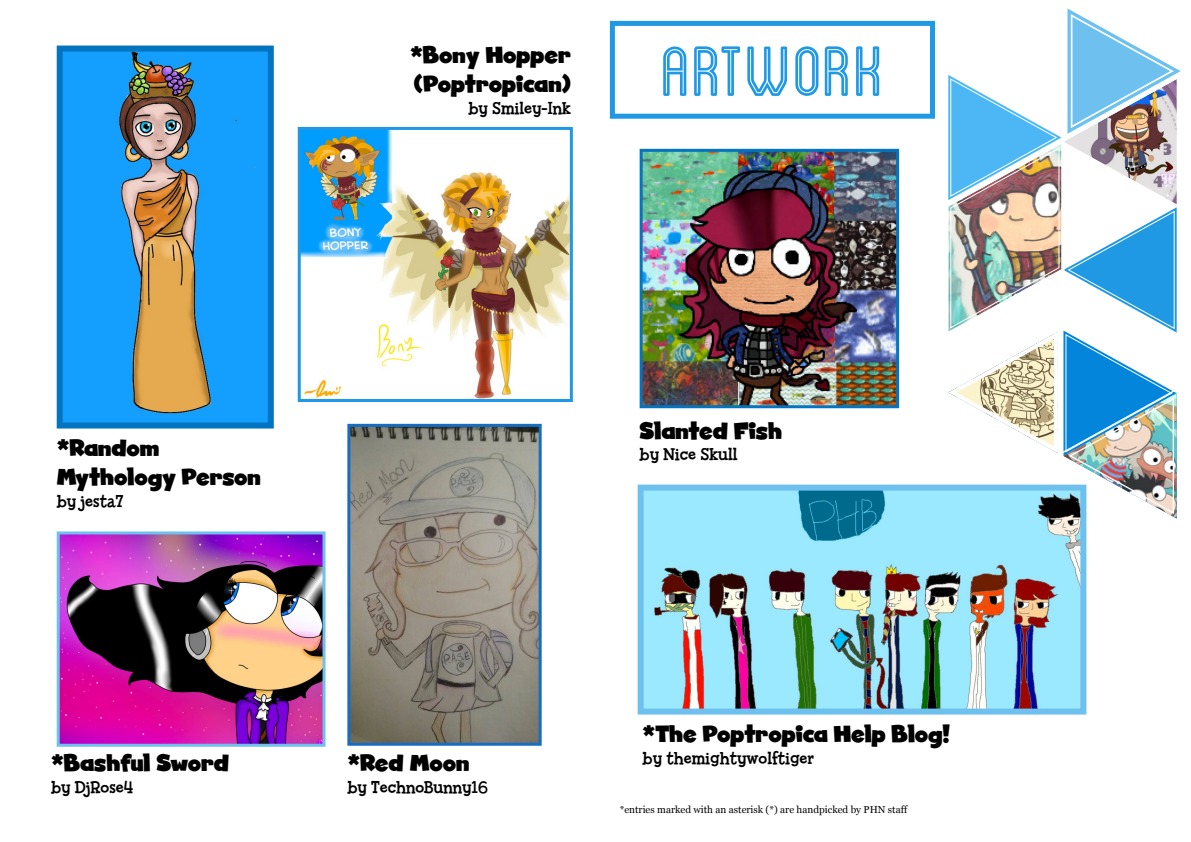
<style>
.page{position:relative;width:1191px;height:842px;background:#fff}
.page>*{position:absolute;margin:0;border:0;box-sizing:border-box;transform-origin:0 0}
.t1{font:100px "Blanch Caps Inline";color:#2099e5}
.t2{font:24px/28.8px "Ghost Kid AOE";color:#000}
.t3{font:18px "Billy Serif";color:#000}
.t4{font:10px "Georgia";color:#000}
</style>
<div class="page">
<img style="left:938px;top:8px;width:243px;height:518px">
<div style="left:610px;top:21px;width:325px;height:98px;border:5px solid #2099e5"></div>
<img style="left:643px;top:153px;width:252px;height:251px">
<div style="left:639px;top:149px;width:260px;height:259px;border:3px solid #0375c0"></div>
<img style="left:64px;top:53px;width:203px;height:368px">
<div style="left:57px;top:46px;width:217px;height:382px;border:6px solid #0375c0"></div>
<img style="left:644px;top:492px;width:435px;height:215px">
<div style="left:637px;top:485px;width:449px;height:229px;border:6px solid #6ec1ee"></div>
<img style="left:302px;top:131px;width:267px;height:267px">
<div style="left:298px;top:127px;width:275px;height:275px;border:3px solid #2099e5"></div>
<img style="left:61px;top:535px;width:260px;height:208px">
<div style="left:57px;top:531px;width:268px;height:216px;border:3px solid #6ec1ee"></div>
<img style="left:351px;top:428px;width:186px;height:314px">
<div style="left:347px;top:424px;width:194px;height:322px;border:3px solid #176dc3"></div>
<p class="t2" style="left:410px;top:41px;width:162px">*Bony Hopper (Poptropican)</p>
<p class="t3" style="left:468px;top:98px;width:104px">by Smiley-Ink</p>
<h1 class="t1" style="left:660px;top:26px;width:226px">Artwork</h1>
<p class="t2" style="left:57px;top:434px;width:206px">*Random<br>Mythology Person</p>
<p class="t3" style="left:57px;top:491px;width:69px">by jesta7</p>
<p class="t2" style="left:51px;top:749px;width:180px">*Bashful Sword</p>
<p class="t3" style="left:51px;top:777px;width:84px">by DjRose4</p>
<p class="t2" style="left:347px;top:749px;width:123px">*Red Moon</p>
<p class="t3" style="left:347px;top:777px;width:142px">by TechnoBunny16</p>
<p class="t2" style="left:639px;top:416px;width:144px">Slanted Fish</p>
<p class="t3" style="left:639px;top:444px;width:99px">by Nice Skull</p>
<p class="t2" style="left:642px;top:720px;width:309px">*The Poptropica Help Blog!</p>
<p class="t3" style="left:642px;top:748px;width:173px">by themightywolftiger</p>
<p class="t4" style="left:619px;top:802px;width:290px">*entries marked with an asterisk (*) are handpicked by PHN staff</p>
</div>
